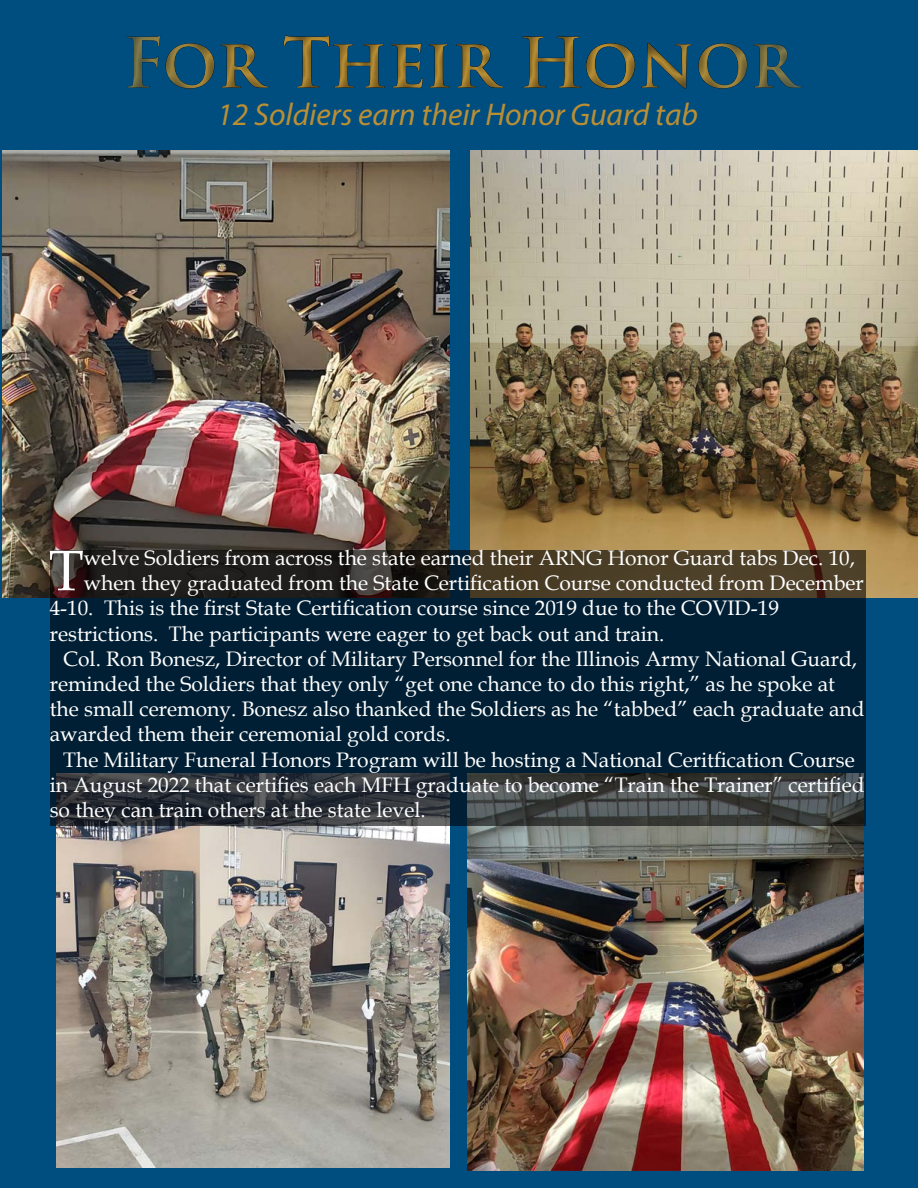
<style>
.page{position:relative;width:918px;height:1188px;background:#004d80}
.page>*{position:absolute;margin:0;border:0;box-sizing:border-box;transform-origin:0 0}
.t1{font:600 67.5px "Trajan Pro 3";letter-spacing:-.01em;color:#ba8f34}
.t2{font:57.15px "Book Antiqua";color:#fff}
.t3{font:italic 31.5px "Myriad Pro";color:#ba8f34}
.t4{font:21px "Book Antiqua";color:#fff}
</style>
<div class="page">
<img style="left:2px;top:150px;width:447px;height:447px">
<img style="left:467px;top:826px;width:397px;height:344px">
<img style="left:56px;top:826px;width:394px;height:342px">
<img style="left:470px;top:150px;width:447px;height:447px">
<div style="left:112px;top:17px;width:703px;height:91px;background:#000;opacity:.62"></div>
<svg style="left:50px;top:550px;width:815px;height:276px;background:#142733"></svg>
<h1 class="t1" style="left:122px;top:14px;width:675px">For Their Honor</h1>
<h3 class="t3" style="left:217px;top:95px;width:482px">12 Soldiers earn their Honor Guard tab</h3>
<h2 class="t2" style="left:49px;top:531px;width:36px">T</h2>
<p class="t4" style="left:84px;top:543px;width:773px">welve Soldiers from across the state earned their ARNG Honor Guard tabs Dec. 10,</p>
<p class="t4" style="left:84px;top:568px;width:781px">when they graduated from the State Certification Course conducted from December</p>
<p class="t4" style="left:50px;top:594px;width:731px">4-10. This is the first State Certification course since 2019 due to the COVID-19</p>
<p class="t4" style="left:50px;top:619px;width:616px">restrictions. The participants were eager to get back out and train.</p>
<p class="t4" style="left:63px;top:644px;width:795px">Col. Ron Bonesz, Director of Military Personnel for the Illinois Army National Guard,</p>
<p class="t4" style="left:50px;top:669px;width:787px">reminded the Soldiers that they only “get one chance to do this right,” as he spoke at</p>
<p class="t4" style="left:50px;top:694px;width:816px">the small ceremony. Bonesz also thanked the Soldiers as he “tabbed” each graduate and</p>
<p class="t4" style="left:50px;top:720px;width:402px">awarded them their ceremonial gold cords.</p>
<p class="t4" style="left:63px;top:745px;width:793px">The Military Funeral Honors Program will be hosting a National Ceritfication Course</p>
<p class="t4" style="left:50px;top:770px;width:816px">in August 2022 that certifies each MFH graduate to become “Train the Trainer” certified</p>
<p class="t4" style="left:50px;top:795px;width:378px">so they can train others at the state level.</p>
</div>
